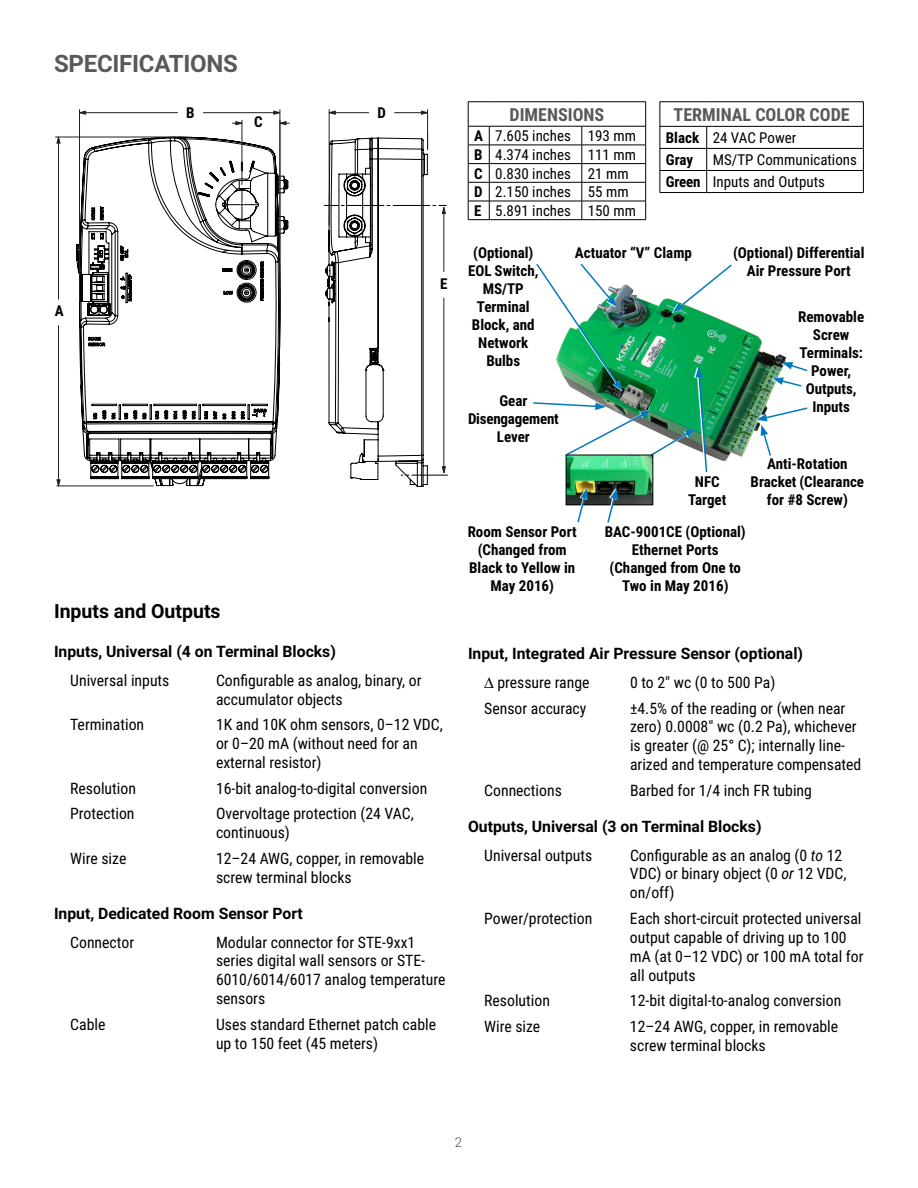
<style>
.page{position:relative;width:918px;height:1188px;background:#fff}
.page>*{position:absolute;margin:0;border:0;box-sizing:border-box;transform-origin:0 0}
.t1{font:700 24px "Roboto";letter-spacing:-.01em;color:#58595b}
.t2{font:700 19.5px "Roboto";color:#000}
.t3{font:700 18px "Roboto Condensed";color:#58595b}
.t4{font:15.75px/18.9px "Roboto Condensed";color:#000}
.t5{font:700 15.75px "Roboto";color:#000}
.t6{font:700 15px/18px "Roboto Condensed";color:#000;text-align:center}
.t7{font:15px/18.8px "Roboto Condensed";color:#000}
.t8{font:300 13.5px "Roboto";color:#4d4d4f}
.s1{font-weight:700}
.s2{font-style:italic}
</style>
<div class="page">
<svg style="left:56px;top:111px;width:368px;height:375px"></svg>
<hr style="left:395px;top:112px;width:33px;height:1px;background:#231f20">
<hr style="left:329px;top:112px;width:40px;height:1px;background:#231f20">
<hr style="left:427px;top:110px;width:1px;height:39px;background:#231f20">
<hr style="left:329px;top:110px;width:1px;height:115px;background:#231f20">
<hr style="left:57px;top:486px;width:96px;height:1px;background:#231f20">
<hr style="left:58px;top:326px;width:1px;height:160px;background:#231f20">
<hr style="left:58px;top:137px;width:1px;height:162px;background:#231f20">
<hr style="left:55px;top:137px;width:121px;height:1px;background:#231f20">
<hr style="left:203px;top:112px;width:77px;height:1px;background:#231f20">
<hr style="left:80px;top:112px;width:97px;height:1px;background:#231f20">
<hr style="left:280px;top:110px;width:1px;height:191px;background:#231f20">
<hr style="left:79px;top:110px;width:1px;height:191px;background:#231f20">
<hr style="left:242px;top:120px;width:1px;height:65px;background:#231f20">
<svg style="left:421px;top:111px;width:7px;height:3px"></svg>
<svg style="left:329px;top:111px;width:6px;height:3px"></svg>
<svg style="left:57px;top:480px;width:3px;height:6px"></svg>
<svg style="left:57px;top:137px;width:3px;height:6px"></svg>
<svg style="left:274px;top:111px;width:6px;height:3px"></svg>
<svg style="left:80px;top:111px;width:6px;height:3px"></svg>
<svg style="left:280px;top:122px;width:9px;height:3px"></svg>
<svg style="left:232px;top:122px;width:10px;height:3px"></svg>
<svg style="left:324px;top:133px;width:123px;height:354px"></svg>
<hr style="left:489px;top:126px;width:93px;height:1px;background:#000">
<hr style="left:582px;top:126px;width:64px;height:1px;background:#000">
<hr style="left:489px;top:145px;width:93px;height:1px;background:#000">
<hr style="left:582px;top:145px;width:64px;height:1px;background:#000">
<hr style="left:489px;top:163px;width:93px;height:1px;background:#000">
<hr style="left:582px;top:163px;width:64px;height:1px;background:#000">
<hr style="left:489px;top:182px;width:93px;height:1px;background:#000">
<hr style="left:582px;top:182px;width:64px;height:1px;background:#000">
<svg style="left:582px;top:126px;width:1px;height:93px"></svg>
<hr style="left:489px;top:219px;width:93px;height:1px;background:#000">
<hr style="left:582px;top:219px;width:64px;height:1px;background:#000">
<hr style="left:489px;top:102px;width:93px;height:1px;background:#000">
<hr style="left:582px;top:102px;width:64px;height:1px;background:#000">
<svg style="left:468px;top:102px;width:22px;height:118px"></svg>
<hr style="left:489px;top:201px;width:93px;height:1px;background:#000">
<hr style="left:582px;top:201px;width:64px;height:1px;background:#000">
<svg style="left:645px;top:102px;width:1px;height:117px"></svg>
<hr style="left:660px;top:102px;width:47px;height:1px;background:#000">
<hr style="left:707px;top:102px;width:157px;height:1px;background:#000">
<hr style="left:660px;top:148px;width:47px;height:1px;background:#000">
<hr style="left:707px;top:148px;width:157px;height:1px;background:#000">
<hr style="left:660px;top:170px;width:47px;height:1px;background:#000">
<hr style="left:707px;top:170px;width:157px;height:1px;background:#000">
<svg style="left:706px;top:127px;width:1px;height:65px"></svg>
<hr style="left:660px;top:192px;width:47px;height:1px;background:#000">
<hr style="left:707px;top:192px;width:157px;height:1px;background:#000">
<hr style="left:660px;top:126px;width:47px;height:1px;background:#000">
<hr style="left:707px;top:126px;width:157px;height:1px;background:#000">
<svg style="left:660px;top:102px;width:1px;height:90px"></svg>
<svg style="left:863px;top:102px;width:1px;height:90px"></svg>
<img style="left:733px;top:325px;width:54px;height:132px">
<svg style="left:771px;top:377px;width:2px;height:10px"></svg>
<svg style="left:773px;top:362px;width:35px;height:26px"></svg>
<svg style="left:755px;top:407px;width:2px;height:14px"></svg>
<svg style="left:757px;top:406px;width:51px;height:51px"></svg>
<img style="left:533px;top:263px;width:200px;height:211px">
<img style="left:568px;top:457px;width:83px;height:46px">
<div style="left:566px;top:455px;width:87px;height:50px;border:1px solid #000"></div>
<svg style="left:606px;top:488px;width:12px;height:35px"></svg>
<svg style="left:576px;top:488px;width:12px;height:35px"></svg>
<h1 class="t1" style="left:54px;top:47px;width:186px">SPECIFICATIONS</h1>
<p class="t6" style="left:186px;top:103px;width:10px">B</p>
<p class="t6" style="left:254px;top:112px;width:10px">C</p>
<p class="t6" style="left:55px;top:301px;width:10px">A</p>
<p class="t6" style="left:377px;top:103px;width:10px">D</p>
<p class="t6" style="left:440px;top:274px;width:9px">E</p>
<p class="t2" style="left:54px;top:597px;width:168px">Inputs and Outputs</p>
<p class="t5" style="left:54px;top:640px;width:283px">Inputs, Universal (4 on Terminal Blocks)</p>
<p class="t4" style="left:70px;top:670px;width:101px">Universal inputs</p>
<p class="t4" style="left:216px;top:670px;width:207px">Configurable as analog, binary, or accumulator objects</p>
<p class="t4" style="left:70px;top:715px;width:75px">Termination</p>
<p class="t4" style="left:216px;top:715px;width:228px">1K and 10K ohm sensors, 0–12 VDC, or 0–20 mA (without need for an external resistor)</p>
<p class="t4" style="left:70px;top:778px;width:67px">Resolution</p>
<p class="t4" style="left:216px;top:778px;width:213px">16-bit analog-to-digital conversion</p>
<p class="t4" style="left:70px;top:804px;width:66px">Protection</p>
<p class="t4" style="left:216px;top:804px;width:199px">Overvoltage protection (24 VAC, continuous)</p>
<p class="t4" style="left:70px;top:848px;width:58px">Wire size</p>
<p class="t4" style="left:216px;top:848px;width:210px">12–24 AWG, copper, in removable screw terminal blocks</p>
<p class="t5" style="left:54px;top:902px;width:250px">Input, Dedicated Room Sensor Port</p>
<p class="t4" style="left:70px;top:932px;width:65px">Connector</p>
<p class="t4" style="left:216px;top:932px;width:231px">Modular connector for STE-9xx1 series digital wall sensors or STE-<br>6010/6014/6017 analog temperature sensors</p>
<p class="t4" style="left:70px;top:1014px;width:37px">Cable</p>
<p class="t4" style="left:216px;top:1014px;width:222px">Uses standard Ethernet patch cable up to 150 feet (45 meters)</p>
<p class="t3" style="left:510px;top:102px;width:96px">DIMENSIONS</p>
<p class="t7" style="left:474px;top:126px;width:163px"><span class="s1">A</span> 7.605 inches 193 mm<br><span class="s1">B</span> 4.374 inches 111 mm<br><span class="s1">C</span> 0.830 inches 21 mm<br><span class="s1">D</span> 2.150 inches 55 mm<br><span class="s1">E</span> 5.891 inches 150 mm</p>
<p class="t3" style="left:674px;top:102px;width:178px">TERMINAL COLOR CODE</p>
<p class="t7" style="left:666px;top:126px;width:132px;line-height:22px"><span class="s1">Black</span> 24 VAC Power<br><span class="s1">Gray</span></p>
<p class="t7" style="left:666px;top:148px;width:193px;line-height:22px;text-indent:47px">MS/TP Communications<br><span class="s1">Green</span> Inputs and Outputs</p>
<p class="t6" style="left:468px;top:243px;width:72px">(Optional)<br>EOL Switch,<br>MS/TP<br>Terminal<br>Block, and<br>Network<br>Bulbs</p>
<p class="t6" style="left:468px;top:391px;width:92px">Gear<br>Disengagement<br>Lever</p>
<p class="t6" style="left:575px;top:243px;width:118px">Actuator “V” Clamp</p>
<p class="t6" style="left:733px;top:243px;width:133px">(Optional) Differential<br>Air Pressure Port</p>
<p class="t6" style="left:798px;top:307px;width:68px">Removable<br>Screw<br>Terminals:<br>Power,<br>Outputs,<br>Inputs</p>
<p class="t6" style="left:688px;top:472px;width:40px">NFC<br>Target</p>
<p class="t6" style="left:751px;top:454px;width:115px">Anti-Rotation<br>Bracket (Clearance for #8 Screw)</p>
<p class="t6" style="left:468px;top:522px;width:111px">Room Sensor Port (Changed from<br>Black to Yellow in<br>May 2016)</p>
<p class="t6" style="left:605px;top:522px;width:143px">BAC-9001CE (Optional)<br>Ethernet Ports (Changed from One to<br>Two in May 2016)</p>
<p class="t5" style="left:468px;top:642px;width:337px">Input, Integrated Air Pressure Sensor (optional)</p>
<p class="t4" style="left:497px;top:672px;width:94px">pressure range</p>
<p class="t4" style="left:630px;top:672px;width:147px">0 to 2" wc (0 to 500 Pa)</p>
<p class="t4" style="left:484px;top:698px;width:104px">Sensor accuracy</p>
<p class="t4" style="left:630px;top:698px;width:233px">±4.5% of the reading or (when near zero) 0.0008" wc (0.2 Pa), whichever is greater (@ 25° C); internally line&shy;arized and temperature compensated</p>
<p class="t4" style="left:484px;top:780px;width:79px">Connections</p>
<p class="t4" style="left:630px;top:780px;width:184px">Barbed for 1/4 inch FR tubing</p>
<p class="t5" style="left:468px;top:815px;width:295px">Outputs, Universal (3 on Terminal Blocks)</p>
<p class="t4" style="left:484px;top:845px;width:110px">Universal outputs</p>
<p class="t4" style="left:630px;top:845px;width:218px">Configurable as an analog (0 <span class="s2">to</span> 12<br>VDC) or binary object (0 <span class="s2">or</span> 12 VDC, on/off)</p>
<p class="t4" style="left:484px;top:908px;width:110px">Power/protection</p>
<p class="t4" style="left:630px;top:908px;width:235px">Each short-circuit protected universal output capable of driving up to 100 mA (at 0–12 VDC) or 100 mA total for all outputs</p>
<p class="t4" style="left:484px;top:991px;width:67px">Resolution</p>
<p class="t4" style="left:630px;top:991px;width:213px">12-bit digital-to-analog conversion</p>
<p class="t4" style="left:484px;top:1016px;width:58px">Wire size</p>
<p class="t4" style="left:630px;top:1016px;width:210px">12–24 AWG, copper, in removable screw terminal blocks</p>
<p class="t8" style="left:455px;top:1132px;width:9px">2</p>
</div>
